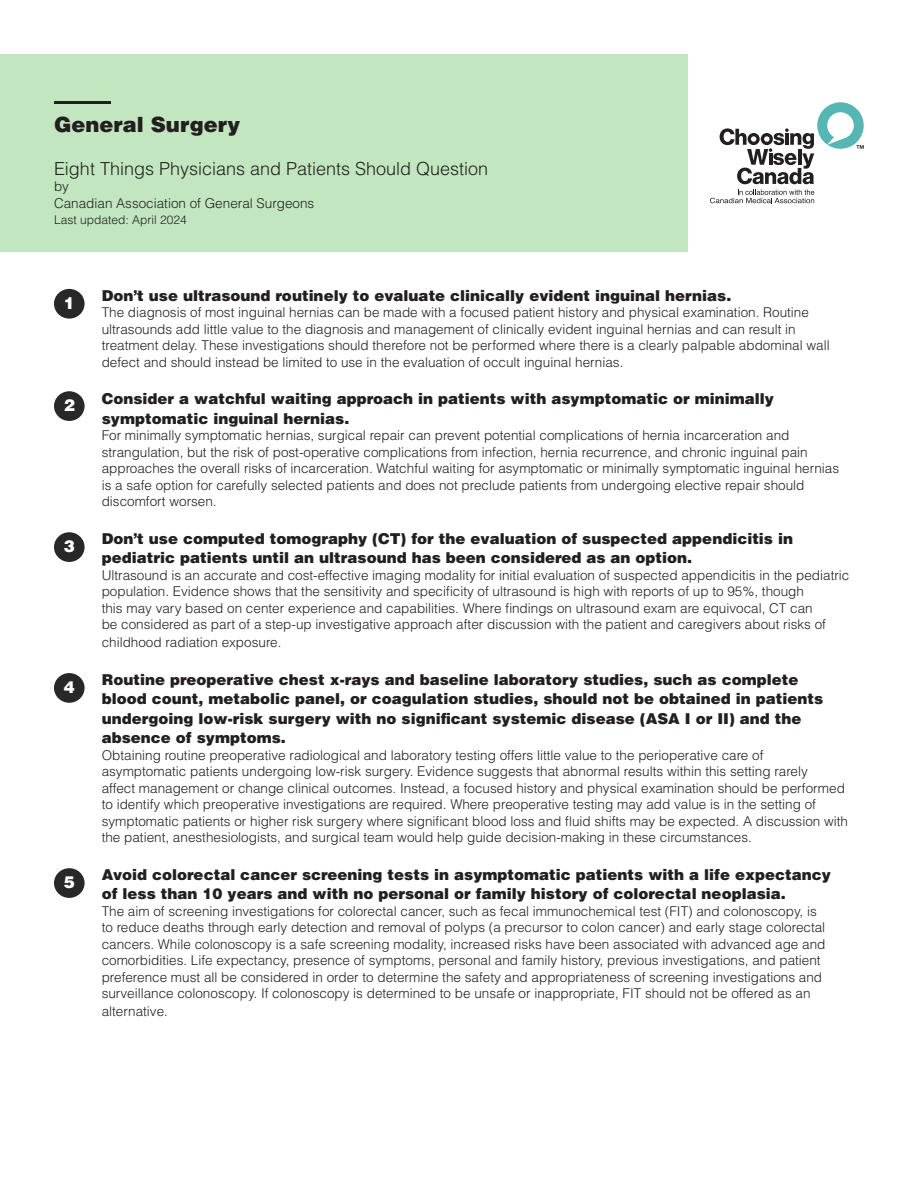
<style>
.page{position:relative;width:918px;height:1188px;background:#fff}
.page>*{position:absolute;margin:0;border:0;box-sizing:border-box;transform-origin:0 0}
.t1{font:900 21px "Helvetica LT Std";color:#231f20}
.t2{font:300 18px "Helvetica LT Std";color:#231f20}
.t3{font:900 16.5px "Helvetica LT Std";color:#fff}
.t4{font:900 15px/19.5px "Helvetica LT Std";color:#231f20}
.t5{font:300 13.5px/16.5px "Helvetica LT Std";color:#231f20}
.t6{font:300 12px "Helvetica LT Std";color:#231f20}
</style>
<div class="page">
<div style="left:54px;top:868px;width:31px;height:30px;background:#282828;border-radius:50%"></div>
<div style="left:54px;top:673px;width:31px;height:30px;background:#282828;border-radius:50%"></div>
<div style="left:54px;top:532px;width:31px;height:30px;background:#282828;border-radius:50%"></div>
<div style="left:54px;top:391px;width:31px;height:30px;background:#282828;border-radius:50%"></div>
<svg style="left:720px;top:102px;width:144px;height:82px"></svg>
<svg style="left:710px;top:190px;width:104px;height:13px"></svg>
<div style="left:54px;top:289px;width:31px;height:30px;background:#282828;border-radius:50%"></div>
<div style="left:0;top:54px;width:688px;height:198px;background:#c2e7c0"></div>
<hr style="left:54px;top:101px;width:57px;height:3px;background:#231f20">
<p class="t1" style="left:54px;top:111px;width:188px">General Surgery</p>
<p class="t2" style="left:54px;top:157px;width:436px">Eight Things Physicians and Patients Should Question</p>
<p class="t5" style="left:54px;top:178px;width:16px">by</p>
<p class="t5" style="left:54px;top:195px;width:262px">Canadian Association of General Surgeons</p>
<p class="t6" style="left:54px;top:213px;width:134px">Last updated: April 2024</p>
<p class="t3" style="left:64px;top:292px;width:13px">1</p>
<p class="t3" style="left:64px;top:395px;width:13px">2</p>
<p class="t3" style="left:64px;top:536px;width:13px">3</p>
<p class="t3" style="left:64px;top:677px;width:13px">4</p>
<p class="t3" style="left:64px;top:872px;width:13px">5</p>
<p class="t4" style="left:102px;top:285px;width:631px">Don’t use ultrasound routinely to evaluate clinically evident inguinal hernias.</p>
<p class="t5" style="left:102px;top:304px;width:730px">The diagnosis of most inguinal hernias can be made with a focused patient history and physical examination. Routine ultrasounds add little value to the diagnosis and management of clinically evident inguinal hernias and can result in treatment delay. These investigations should therefore not be performed where there is a clearly palpable abdominal wall defect and should instead be limited to use in the evaluation of occult inguinal hernias.</p>
<p class="t4" style="left:102px;top:389px;width:674px">Consider a watchful waiting approach in patients with asymptomatic or minimally symptomatic inguinal hernias.</p>
<p class="t5" style="left:102px;top:427px;width:739px">For minimally symptomatic hernias, surgical repair can prevent potential complications of hernia incarceration and strangulation, but the risk of post-operative complications from infection, hernia recurrence, and chronic inguinal pain approaches the overall risks of incarceration. Watchful waiting for asymptomatic or minimally symptomatic inguinal hernias is a safe option for carefully selected patients and does not preclude patients from undergoing elective repair should discomfort worsen.</p>
<p class="t4" style="left:102px;top:528px;width:693px">Don’t use computed tomography (CT) for the evaluation of suspected appendicitis in pediatric patients until an ultrasound has been considered as an option.</p>
<p class="t5" style="left:102px;top:567px;width:749px">Ultrasound is an accurate and cost-effective imaging modality for initial evaluation of suspected appendicitis in the pediatric population. Evidence shows that the sensitivity and specificity of ultrasound is high with reports of up to 95%, though<br>this may vary based on center experience and capabilities. Where findings on ultrasound exam are equivocal, CT can<br>be considered as part of a step-up investigative approach after discussion with the patient and caregivers about risks of</p>
<p class="t5" style="left:102px;top:634px;width:181px">childhood radiation exposure.</p>
<p class="t4" style="left:102px;top:669px;width:723px">Routine preoperative chest x-rays and baseline laboratory studies, such as complete blood count, metabolic panel, or coagulation studies, should not be obtained in patients undergoing low-risk surgery with no significant systemic disease (ASA I or II) and the absence of symptoms.</p>
<p class="t5" style="left:102px;top:747px;width:748px">Obtaining routine preoperative radiological and laboratory testing offers little value to the perioperative care of asymptomatic patients undergoing low-risk surgery. Evidence suggests that abnormal results within this setting rarely<br>affect management or change clinical outcomes. Instead, a focused history and physical examination should be performed to identify which preoperative investigations are required. Where preoperative testing may add value is in the setting of symptomatic patients or higher risk surgery where significant blood loss and fluid shifts may be expected. A discussion with the patient, anesthesiologists, and surgical team would help guide decision-making in these circumstances.</p>
<p class="t4" style="left:102px;top:864px;width:731px">Avoid colorectal cancer screening tests in asymptomatic patients with a life expectancy of less than 10 years and with no personal or family history of colorectal neoplasia.</p>
<p class="t5" style="left:102px;top:903px;width:725px">The aim of screening investigations for colorectal cancer, such as fecal immunochemical test (FIT) and colonoscopy, is to reduce deaths through early detection and removal of polyps (a precursor to colon cancer) and early stage colorectal cancers. While colonoscopy is a safe screening modality, increased risks have been associated with advanced age and comorbidities. Life expectancy, presence of symptoms, personal and family history, previous investigations, and patient preference must all be considered in order to determine the safety and appropriateness of screening investigations and surveillance colonoscopy. If colonoscopy is determined to be unsafe or inappropriate, FIT should not be offered as an</p>
<p class="t5" style="left:102px;top:1003px;width:68px">alternative.</p>
</div>
